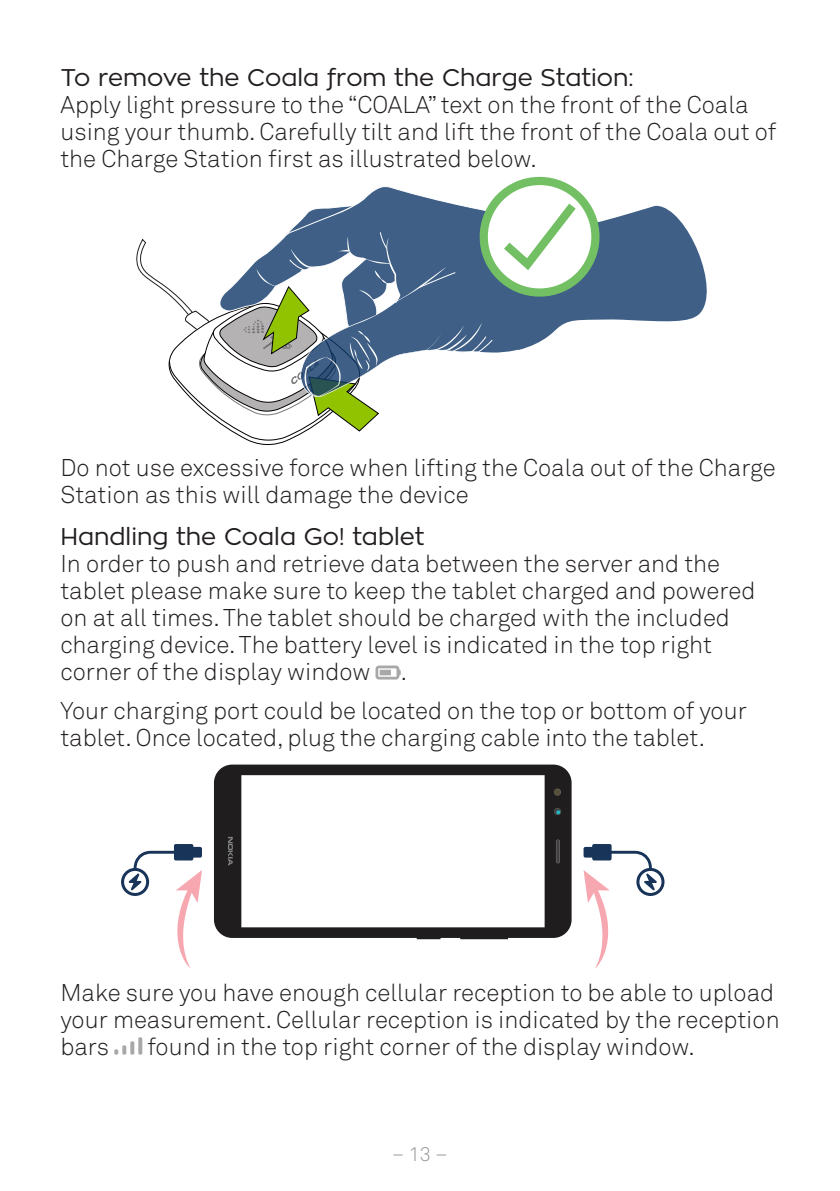
<style>
.page{position:relative;width:840px;height:1191px;background:#fff}
.page>*{position:absolute;margin:0;border:0;box-sizing:border-box;transform-origin:0 0}
.Brödtext{font:300 24px/27px "Akkurat Std";color:#231f20}
.Rubrik_3{font:24px "Zona Pro";color:#231f20}
.t1{font:300 19.8px "Akkurat Std";color:#939598}
</style>
<div class="page">
<svg style="left:375px;top:665px;width:25px;height:14px"></svg>
<svg style="left:138px;top:1037px;width:4px;height:17px"></svg>
<svg style="left:130px;top:1041px;width:4px;height:13px"></svg>
<svg style="left:114px;top:1045px;width:12px;height:9px"></svg>
<svg style="left:369px;top:186px;width:146px;height:9px"></svg>
<svg style="left:483px;top:181px;width:112px;height:111px"></svg>
<div style="left:479px;top:177px;width:120px;height:120px;border:8px solid #73bf64;border-radius:50%"></div>
<svg style="left:136px;top:195px;width:570px;height:250px"></svg>
<svg style="left:214px;top:764px;width:357px;height:175px"></svg>
<svg style="left:228px;top:837px;width:5px;height:28px"></svg>
<hr style="left:555px;top:839px;width:4px;height:24px;background:#242122;border-radius:2px">
<hr style="left:556px;top:839px;width:3px;height:24px;background:#fff;border-radius:2px">
<svg style="left:553px;top:788px;width:7px;height:7px"></svg>
<svg style="left:553px;top:808px;width:7px;height:7px"></svg>
<svg style="left:121px;top:844px;width:81px;height:125px"></svg>
<svg style="left:583px;top:844px;width:81px;height:125px"></svg>
<p class="Rubrik_3" style="left:60px;top:62px;width:574px">To remove the Coala from the Charge Station:</p>
<p class="Brödtext" style="left:60px;top:91px;width:716px">Apply light pressure to the “COALA” text on the front of the Coala using your thumb. Carefully tilt and lift the front of the Coala out of the Charge Station first as illustrated below.</p>
<p class="Brödtext" style="left:60px;top:454px;width:716px">Do not use excessive force when lifting the Coala out of the Charge<br>Station as this will damage the device</p>
<p class="Rubrik_3" style="left:60px;top:520px;width:365px">Handling the Coala Go! tablet</p>
<p class="Brödtext" style="left:60px;top:549px;width:696px">In order to push and retrieve data between the server and the tablet please make sure to keep the tablet charged and powered on at all times. The tablet should be charged with the included charging device. The battery level is indicated in the top right corner of the display window</p>
<p class="Brödtext" style="left:400px;top:657px;width:8px">.</p>
<p class="Brödtext" style="left:60px;top:696px;width:687px">Your charging port could be located on the top or bottom of your tablet. Once located, plug the charging cable into the tablet.</p>
<p class="Brödtext" style="left:60px;top:978px;width:720px">Make sure you have enough cellular reception to be able to upload your measurement. Cellular reception is indicated by the reception bars</p>
<p class="Brödtext" style="left:147px;top:1032px;width:548px">found in the top right corner of the display window.</p>
<p class="t1" style="left:392px;top:1142px;width:57px">– 13 –</p>
</div>
